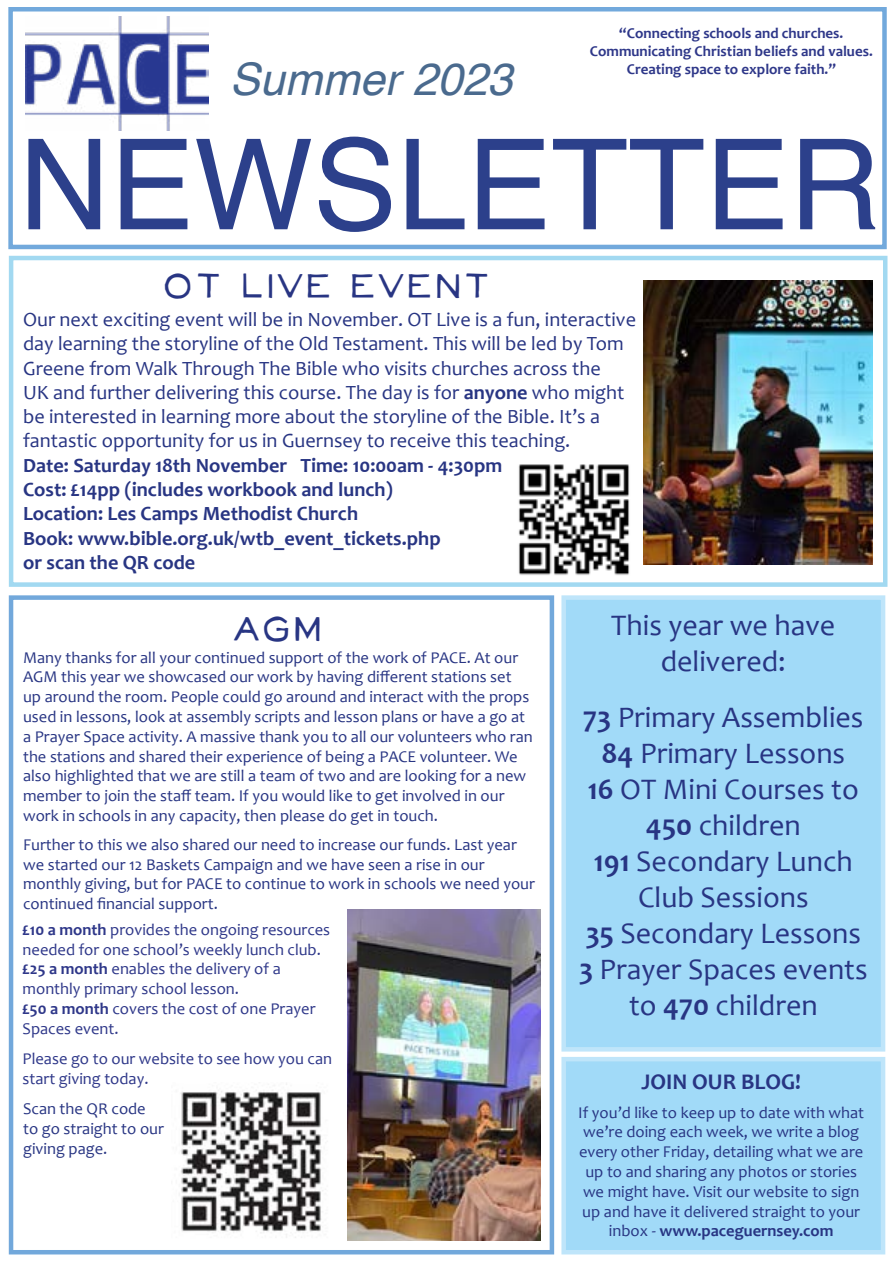
<style>
.page{position:relative;width:893px;height:1263px;background:#fff}
.page>*{position:absolute;margin:0;border:0;box-sizing:border-box;transform-origin:0 0}
.t1{font:126px "Helvetica";color:#2c408b}
.t2{font:italic 45px "Helvetica";color:#4a6a8e}
.t3{font:40.5px "Neo Retro Fill";color:#283583}
.t4{font:30px/36px "Candara";color:#283583;text-align:center}
.t5{font:700 22.5px "Candara";color:#283583}
.t6{font:20.25px/24.3px "Candara";color:#283583}
.t7{font:700 20.25px/24.3px "Candara";color:#283583}
.t8{font:16.5px/19.8px "Candara";color:#283583}
.t9{font:16.5px/19.8px "Candara";color:#2e3789}
.t10{font:700 15px/18px "Candara";color:#2e3789;text-align:center}
.s1{font-weight:700}
</style>
<div class="page">
<div style="left:8px;top:7px;width:879px;height:242px;background:#fff;border:4px solid #72a9dc"></div>
<img style="left:518px;top:464px;width:112px;height:111px">
<img style="left:25px;top:16px;width:183px;height:115px">
<div style="left:9px;top:256px;width:878px;height:331px;border:4px solid #a2d9f1"></div>
<div style="left:9px;top:595px;width:545px;height:659px;border:4px solid #72a8db"></div>
<img style="left:643px;top:280px;width:230px;height:284px">
<div style="left:561px;top:595px;width:324px;height:456px;background:#a1daf8;border:4px solid #bfe5fa"></div>
<img style="left:347px;top:909px;width:194px;height:331px">
<div style="left:561px;top:1057px;width:324px;height:197px;background:#a1daf8;border:4px solid #bfe5fa"></div>
<img style="left:179px;top:1083px;width:144px;height:155px">
<h2 class="t2" style="left:230px;top:44px;width:284px">Summer 2023</h2>
<p class="t10" style="left:590px;top:24px;width:284px">“Connecting schools and churches.<br>Communicating Christian beliefs and values.<br>Creating space to explore faith.”</p>
<h1 class="t1" style="left:19px;top:88px;width:863px">NEWSLETTER</h1>
<h3 class="t3" style="left:162px;top:265px;width:332px">OT LIVE EVENT</h3>
<p class="t6" style="left:23px;top:307px;width:614px">Our next exciting event will be in November. OT Live is a fun, interactive day learning the storyline of the Old Testament. This will be led by Tom Greene from Walk Through The Bible who visits churches across the<br>UK and further delivering this course. The day is for <span class="s1">anyone</span> who might be interested in learning more about the storyline of the Bible. It’s a fantastic opportunity for us in Guernsey to receive this teaching.</p>
<p class="t7" style="left:23px;top:453px;width:481px">Date: Saturday 18th November Time: 10:00am - 4:30pm Cost: £14pp (includes workbook and lunch)<br>Location: Les Camps Methodist Church<br>Book: www.bible.org.uk/wtb_event_tickets.php<br>or scan the QR code</p>
<h3 class="t3" style="left:233px;top:609px;width:93px">AGM</h3>
<p class="t8" style="left:23px;top:647px;width:511px">Many thanks for all your continued support of the work of PACE. At our AGM this year we showcased our work by having different stations set up around the room. People could go around and interact with the props used in lessons, look at assembly scripts and lesson plans or have a go at a Prayer Space activity. A massive thank you to all our volunteers who ran the stations and shared their experience of being a PACE volunteer. We also highlighted that we are still a team of two and are looking for a new member to join the staff team. If you would like to get involved in our work in schools in any capacity, then please do get in touch.</p>
<p class="t8" style="left:23px;top:834px;width:513px">Further to this we also shared our need to increase our funds. Last year we started our 12 Baskets Campaign and we have seen a rise in our monthly giving, but for PACE to continue to work in schools we need your continued financial support.</p>
<p class="t9" style="left:23px;top:919px;width:309px"><span class="s1">£10 a month</span> provides the ongoing resources needed for one school’s weekly lunch club. <span class="s1">£25 a month</span> enables the delivery of a monthly primary school lesson.<br><span class="s1">£50 a month</span> covers the cost of one Prayer Spaces event.</p>
<p class="t9" style="left:23px;top:1049px;width:311px">Please go to our website to see how you can start giving today.</p>
<p class="t8" style="left:23px;top:1099px;width:142px">Scan the QR code to go straight to our giving page.</p>
<h3 class="t4" style="left:611px;top:608px;width:226px">This year we have delivered:</h3>
<h3 class="t4" style="left:579px;top:699px;width:290px"><span class="s1">73</span> Primary Assemblies<br><span class="s1">84</span> Primary Lessons<br><span class="s1">16</span> OT Mini Courses to<br><span class="s1">450</span> children<br><span class="s1">191</span> Secondary Lunch<br>Club Sessions<br><span class="s1">35</span> Secondary Lessons<br><span class="s1">3</span> Prayer Spaces events to <span class="s1">470</span> children</h3>
<h3 class="t5" style="left:641px;top:1068px;width:161px">JOIN OUR BLOG!</h3>
<p class="t8" style="left:578px;top:1102px;width:287px;text-align:center">If you’d like to keep up to date with what we’re doing each week, we write a blog every other Friday, detailing what we are up to and sharing any photos or stories we might have. Visit our website to sign up and have it delivered straight to your inbox - <span class="s1">www.paceguernsey.com</span></p>
</div>
